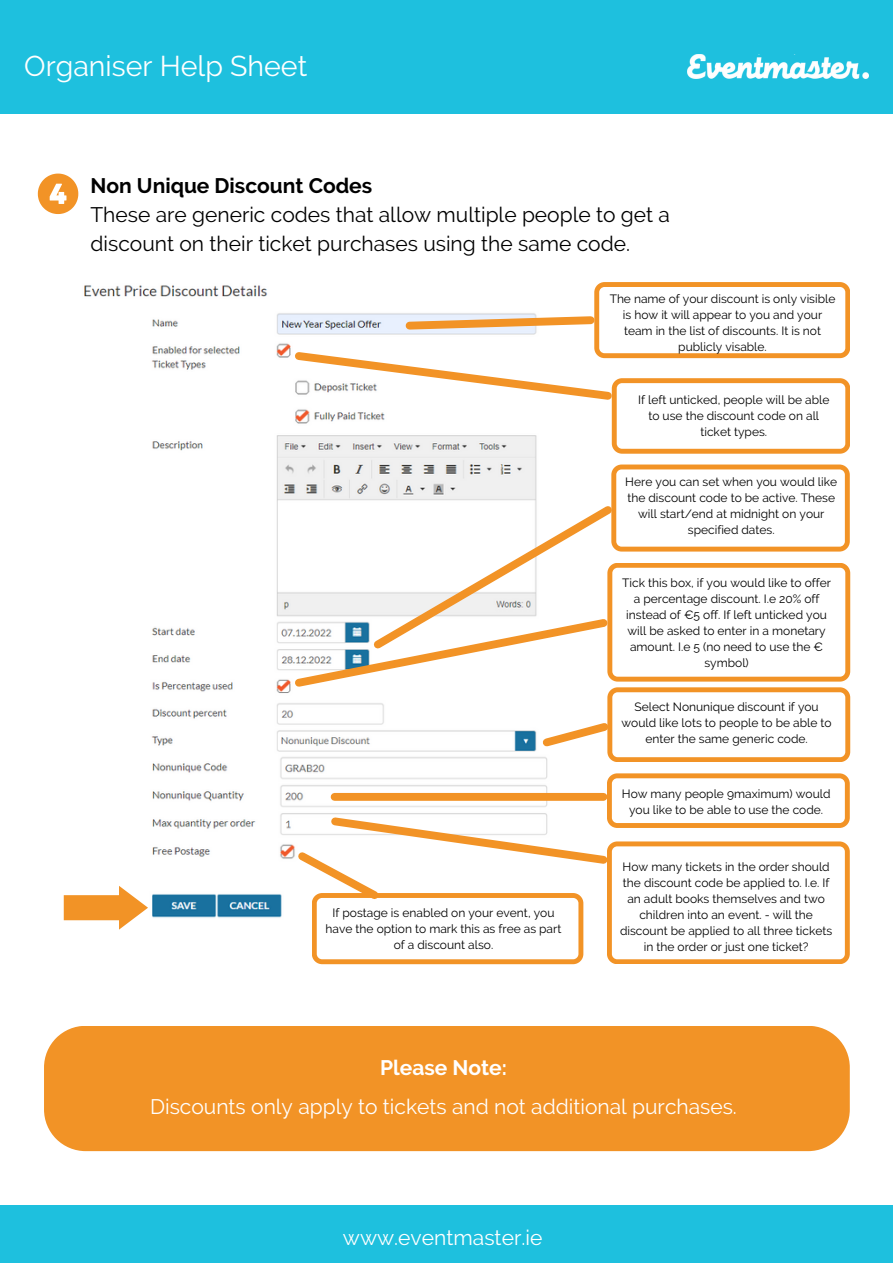
<style>
.page{position:relative;width:893px;height:1264px;background:#fff}
.page>*{position:absolute;margin:0;border:0;box-sizing:border-box;transform-origin:0 0}
.t1{font:28.5px "Raleway";color:#fff}
.t2{font:21px/29.2px "Raleway";color:#000}
.t3{font:21px "Raleway";color:#fff}
.t4{font:700 21px "Raleway";color:#000}
.t5{font:700 21px "Raleway";color:#fff}
.t6{font:12px/16px "Raleway";color:#000;text-align:center}
</style>
<div class="page">
<div style="left:0;top:0;width:892px;height:114px;background:#1ec0de"></div>
<div style="left:0;top:1205px;width:892px;height:57px;background:#1ec0de"></div>
<img style="left:687px;top:54px;width:181px;height:24px">
<svg style="left:38px;top:173px;width:40px;height:41px"></svg>
<img style="left:84px;top:285px;width:453px;height:467px">
<img style="left:152px;top:757px;width:396px;height:161px">
<svg style="left:290px;top:282px;width:560px;height:171px"></svg>
<svg style="left:289px;top:464px;width:561px;height:297px"></svg>
<svg style="left:291px;top:773px;width:558px;height:191px"></svg>
<svg style="left:64px;top:886px;width:84px;height:43px"></svg>
<div style="left:44px;top:1026px;width:805px;height:125px;background:#f29326"></div>
<h1 class="t1" style="left:24px;top:49px;width:284px">Organiser Help Sheet</h1>
<h2 class="t4" style="left:90px;top:173px;width:283px">Non Unique Discount Codes</h2>
<h2 class="t2" style="left:90px;top:200px;width:581px">These are generic codes that allow multiple people to get a discount on their ticket purchases using the same code.</h2>
<p class="t6" style="left:609px;top:290px;width:227px">The name of your discount is only visible is how it will appear to you and your team in the list of discounts. It is not publicly visable.</p>
<p class="t6" style="left:638px;top:391px;width:193px">If left unticked, people will be able to use the discount code on all ticket types.</p>
<p class="t6" style="left:625px;top:474px;width:213px">Here you can set when you would like the discount code to be active. These will start/end at midnight on your specified dates.</p>
<p class="t6" style="left:622px;top:574px;width:210px">Tick this box, if you would like to offer a percentage discount. I.e 20% off instead of €5 off. If left unticked you will be asked to enter in a monetary amount. I.e 5 (no need to use the € symbol)</p>
<p class="t6" style="left:621px;top:699px;width:212px">Select Nonunique discount if you would like lots to people to be able to enter the same generic code.</p>
<p class="t6" style="left:325px;top:904px;width:237px">If postage is enabled on your event, you have the option to mark this as free as part of a discount also.</p>
<p class="t6" style="left:621px;top:785px;width:210px">How many people 9maximum) would you like to be able to use the code.</p>
<p class="t6" style="left:620px;top:859px;width:214px">How many tickets in the order should the discount code be applied to. I.e. If an adult books themselves and two children into an event. - will the discount be applied to all three tickets in the order or just one ticket?</p>
<h2 class="t5" style="left:380px;top:1055px;width:128px">Please Note:</h2>
<h2 class="t3" style="left:150px;top:1093px;width:588px">Discounts only apply to tickets and not additional purchases.</h2>
<h2 class="t3" style="left:343px;top:1224px;width:201px">www.eventmaster.ie</h2>
</div>
